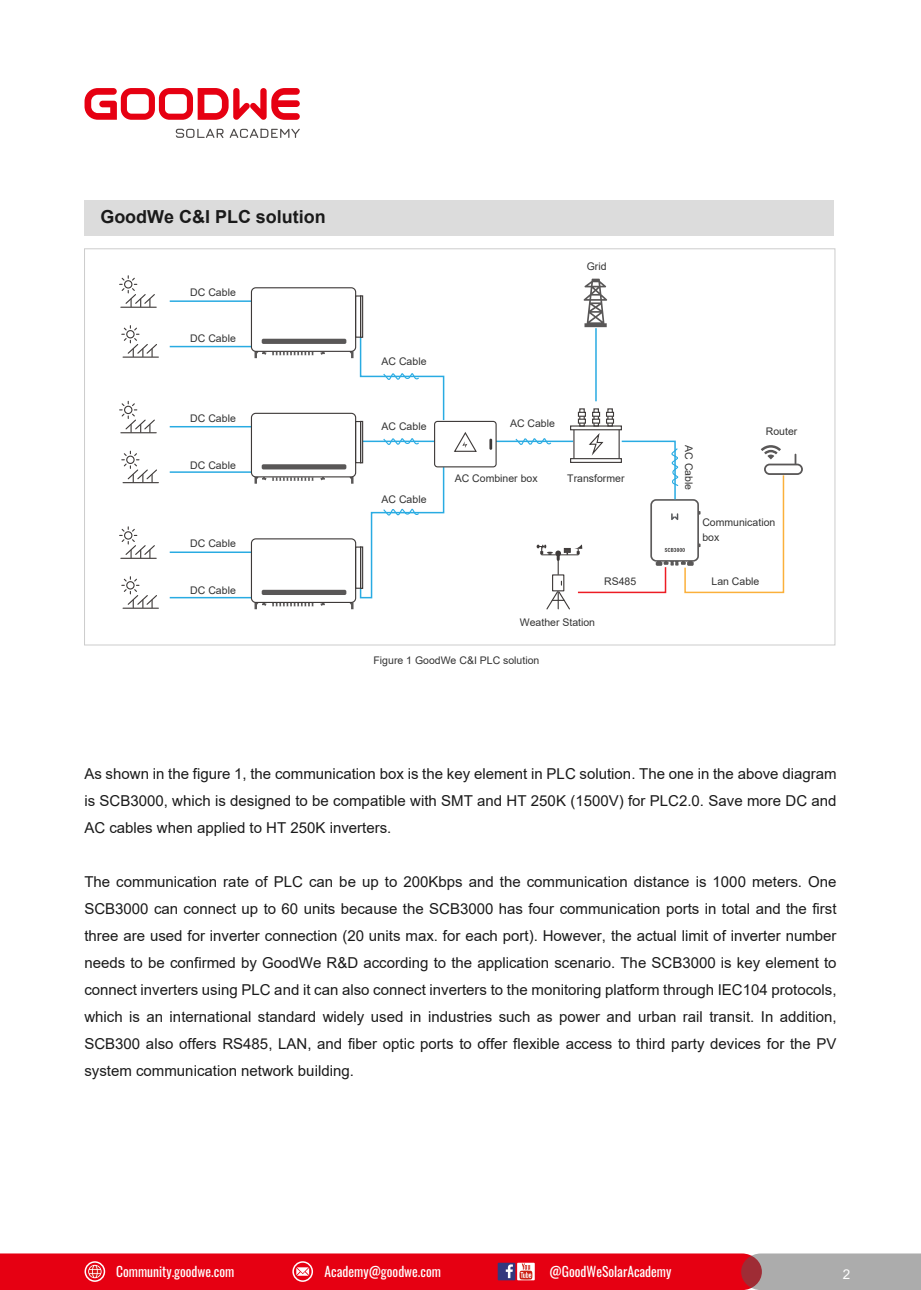
<style>
.page{position:relative;width:921px;height:1290px;background:#fff}
.page>*{position:absolute;margin:0;border:0;box-sizing:border-box;transform-origin:0 0}
.t1{font:700 18px "Arial";color:#1a1a1a}
.t2{font:15px/27px "Arial";color:#1a1a1a;text-align:justify}
.t3{font:13.5px "Oswald";color:#fff}
.t4{font:13.5px "Arial";color:#fff}
.t5{font:10.5px/15px "Arial";color:#333}
</style>
<div class="page">
<svg style="left:84px;top:88px;width:216px;height:32px"></svg>
<svg style="left:229px;top:129px;width:71px;height:9px"></svg>
<svg style="left:175px;top:129px;width:48px;height:9px"></svg>
<svg style="left:0;top:1253px;width:920px;height:37px;background:#da2635"></svg>
<div style="left:84px;top:1261px;width:21px;height:20px;border:2px solid #fff;border-radius:50%"></div>
<div style="left:84px;top:200px;width:749px;height:36px;background:#dcdcdc"></div>
<hr style="left:121px;top:307px;width:35px;height:1px;background:#3e3a39">
<svg style="left:120px;top:276px;width:36px;height:31px"></svg>
<hr style="left:123px;top:356px;width:35px;height:2px;background:#3e3a39">
<svg style="left:122px;top:326px;width:35px;height:30px"></svg>
<hr style="left:170px;top:300px;width:82px;height:2px;background:#29abe2">
<hr style="left:170px;top:346px;width:82px;height:1px;background:#29abe2">
<hr style="left:121px;top:432px;width:35px;height:1px;background:#3e3a39">
<svg style="left:120px;top:401px;width:35px;height:31px"></svg>
<hr style="left:123px;top:482px;width:35px;height:1px;background:#3e3a39">
<svg style="left:122px;top:451px;width:35px;height:31px"></svg>
<hr style="left:170px;top:426px;width:82px;height:1px;background:#29abe2">
<hr style="left:170px;top:471px;width:82px;height:2px;background:#29abe2">
<hr style="left:121px;top:558px;width:35px;height:1px;background:#3e3a39">
<svg style="left:120px;top:527px;width:36px;height:31px"></svg>
<hr style="left:123px;top:607px;width:35px;height:2px;background:#3e3a39">
<svg style="left:122px;top:577px;width:35px;height:30px"></svg>
<hr style="left:170px;top:551px;width:82px;height:2px;background:#29abe2">
<hr style="left:170px;top:597px;width:82px;height:1px;background:#29abe2">
<svg style="left:583px;top:279px;width:24px;height:48px"></svg>
<svg style="left:489px;top:438px;width:3px;height:12px"></svg>
<svg style="left:454px;top:432px;width:23px;height:20px"></svg>
<hr style="left:362px;top:440px;width:72px;height:2px;background:#29abe2">
<hr style="left:496px;top:440px;width:77px;height:2px;background:#29abe2">
<hr style="left:595px;top:328px;width:1px;height:73px;background:#29abe2">
<div style="left:570px;top:425px;width:51px;height:5px;border:1px solid #3e3a39"></div>
<div style="left:579px;top:408px;width:5px;height:18px;border:1px solid #3e3a39"></div>
<svg style="left:577px;top:412px;width:8px;height:5px"></svg>
<svg style="left:577px;top:418px;width:8px;height:6px"></svg>
<div style="left:593px;top:408px;width:5px;height:18px;border:1px solid #3e3a39"></div>
<svg style="left:592px;top:412px;width:8px;height:5px"></svg>
<svg style="left:592px;top:418px;width:8px;height:6px"></svg>
<div style="left:607px;top:408px;width:5px;height:18px;border:1px solid #3e3a39"></div>
<svg style="left:606px;top:412px;width:8px;height:5px"></svg>
<svg style="left:606px;top:418px;width:8px;height:6px"></svg>
<div style="left:261px;top:339px;width:85px;height:5px;background:#595757;border-radius:2px"></div>
<div style="left:360px;top:295px;width:3px;height:43px;border:1px solid #3e3a39"></div>
<svg style="left:349px;top:352px;width:4px;height:6px"></svg>
<div style="left:251px;top:287px;width:105px;height:65px;border:1px solid #3e3a39;border-radius:4px"></div>
<svg style="left:272px;top:352px;width:41px;height:3px"></svg>
<svg style="left:254px;top:351px;width:12px;height:7px"></svg>
<svg style="left:320px;top:352px;width:5px;height:3px"></svg>
<div style="left:261px;top:464px;width:85px;height:5px;background:#595757;border-radius:2px"></div>
<div style="left:360px;top:421px;width:3px;height:42px;border:1px solid #3e3a39"></div>
<svg style="left:349px;top:477px;width:4px;height:7px"></svg>
<div style="left:251px;top:413px;width:105px;height:64px;border:1px solid #3e3a39;border-radius:4px"></div>
<svg style="left:272px;top:477px;width:41px;height:4px"></svg>
<svg style="left:254px;top:477px;width:12px;height:7px"></svg>
<svg style="left:320px;top:477px;width:5px;height:3px"></svg>
<div style="left:261px;top:590px;width:85px;height:5px;background:#595757;border-radius:2px"></div>
<svg style="left:349px;top:603px;width:4px;height:6px"></svg>
<div style="left:251px;top:538px;width:105px;height:65px;border:1px solid #3e3a39;border-radius:4px"></div>
<svg style="left:272px;top:603px;width:41px;height:3px"></svg>
<svg style="left:254px;top:602px;width:12px;height:7px"></svg>
<svg style="left:320px;top:603px;width:5px;height:3px"></svg>
<svg style="left:359px;top:336px;width:86px;height:85px"></svg>
<svg style="left:382px;top:438px;width:38px;height:7px"></svg>
<svg style="left:514px;top:430px;width:288px;height:180px"></svg>
<svg style="left:359px;top:467px;width:86px;height:132px"></svg>
<div style="left:434px;top:421px;width:62px;height:46px;border:1px solid #3e3a39;border-radius:3px"></div>
<p class="t1" style="left:100px;top:204px;width:227px">GoodWe C&amp;I PLC solution</p>
<p class="t5" style="left:190px;top:284px;width:47px">DC Cable</p>
<p class="t5" style="left:190px;top:331px;width:47px">DC Cable</p>
<p class="t5" style="left:190px;top:410px;width:47px">DC Cable</p>
<p class="t5" style="left:190px;top:457px;width:47px">DC Cable</p>
<p class="t5" style="left:190px;top:536px;width:47px">DC Cable</p>
<p class="t5" style="left:190px;top:583px;width:47px">DC Cable</p>
<p class="t5" style="left:586px;top:258px;width:21px">Grid</p>
<p class="t5" style="left:381px;top:353px;width:46px">AC Cable</p>
<p class="t5" style="left:381px;top:418px;width:46px">AC Cable</p>
<p class="t5" style="left:381px;top:491px;width:46px">AC Cable</p>
<p class="t5" style="left:510px;top:415px;width:46px">AC Cable</p>
<p class="t5" style="left:454px;top:471px;width:84px">AC Combiner box</p>
<p class="t5" style="left:567px;top:471px;width:59px">Transformer</p>
<p class="t5" style="left:604px;top:574px;width:34px">RS485</p>
<p class="t5" style="left:519px;top:615px;width:77px">Weather Station</p>
<p class="t5" style="left:373px;top:653px;width:167px">Figure 1 GoodWe C&amp;I PLC solution</p>
<p class="t5" style="left:696px;top:445px;width:46px;rotate:90deg">AC Cable</p>
<p class="t5" style="left:765px;top:423px;width:33px">Router</p>
<p class="t5" style="left:702px;top:514px;width:74px">Communication box</p>
<p class="t5" style="left:711px;top:574px;width:49px">Lan Cable</p>
<p class="t2" style="left:84px;top:760px;width:753px">As shown in the figure 1, the communication box is the key element in PLC solution. The one in the above diagram is SCB3000, which is designed to be compatible with SMT and HT 250K (1500V) for PLC2.0. Save more DC and AC cables when applied to HT 250K inverters.</p>
<p class="t2" style="left:84px;top:868px;width:753px">The communication rate of PLC can be up to 200Kbps and the communication distance is 1000 meters. One SCB3000 can connect up to 60 units because the SCB3000 has four communication ports in total and the first three are used for inverter connection (20 units max. for each port). However, the actual limit of inverter number needs to be confirmed by GoodWe R&amp;D according to the application scenario. The SCB3000 is key element to connect inverters using PLC and it can also connect inverters to the monitoring platform through IEC104 protocols, which is an international standard widely used in industries such as power and urban rail transit. In addition, SCB300 also offers RS485, LAN, and fiber optic ports to offer flexible access to third party devices for the PV system communication network building.</p>
<p class="t3" style="left:116px;top:1259px;width:119px">Community.goodwe.com</p>
<p class="t3" style="left:324px;top:1259px;width:118px">Academy@goodwe.com</p>
<p class="t3" style="left:549px;top:1259px;width:123px">@GoodWeSolarAcademy</p>
<p class="t4" style="left:842px;top:1265px;width:9px">2</p>
</div>
